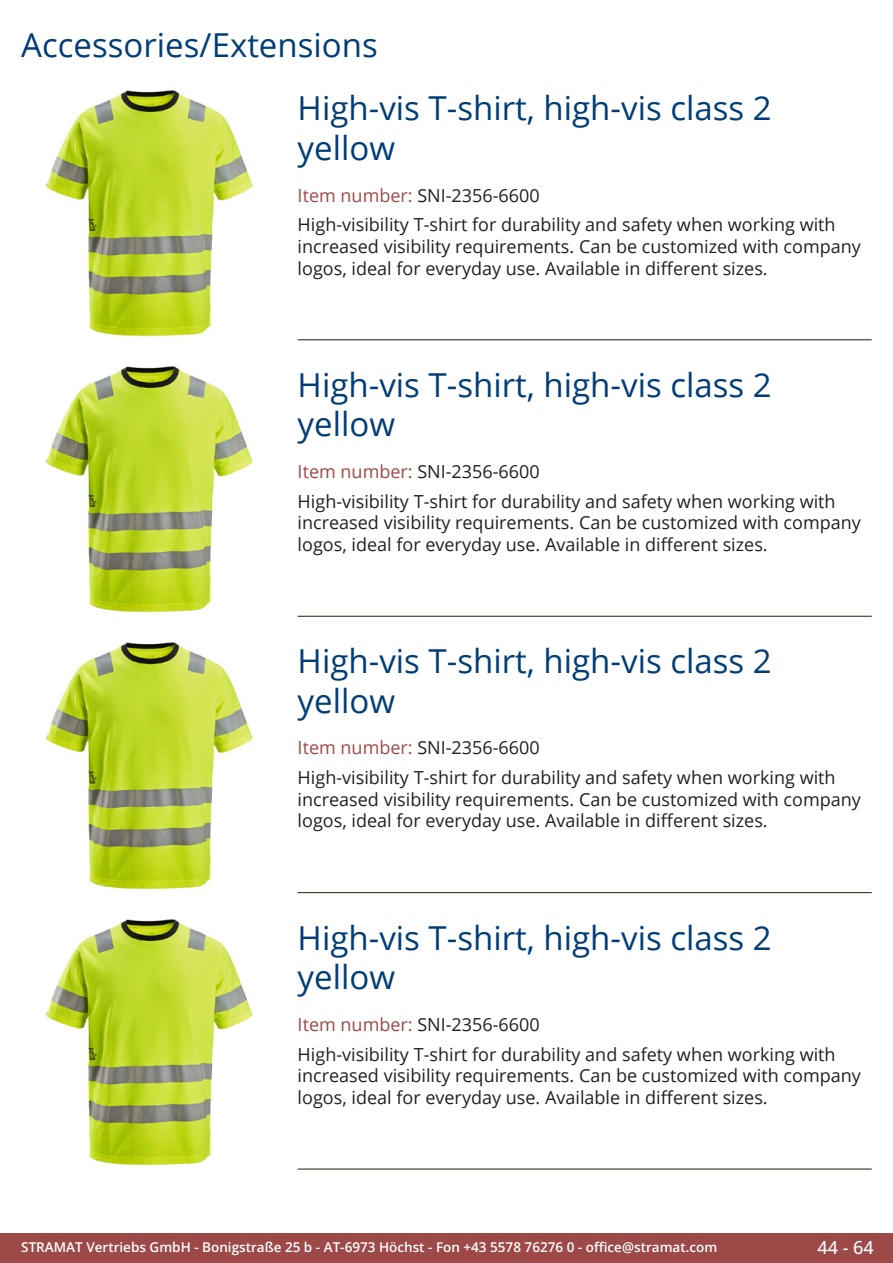
<style>
.page{position:relative;width:893px;height:1263px;background:#fff}
.page>*{position:absolute;margin:0;border:0;box-sizing:border-box;transform-origin:0 0}
.Produkttitel{font:33px/39.6px "Open Sans";color:#003d78}
.RastTitel{font:33px "Open Sans";color:#003d78}
.Beschreibung_Text{font:18px/21.6px "Open Sans";color:#231f20}
.TechDaten_Überschrif{font:18px "Open Sans";color:#231f20}
.t1{font:500 18px "Open Sans";color:#fff}
.t2{font:600 13.5px "Open Sans";color:#fff}
.s1{color:#9c4948}
</style>
<div class="page">
<div style="left:0;top:1233px;width:893px;height:30px;background:#9c4948"></div>
<hr style="left:298px;top:340px;width:574px;height:1px;background:#201d08">
<hr style="left:298px;top:616px;width:574px;height:1px;background:#201d08">
<hr style="left:298px;top:892px;width:574px;height:1px;background:#201d08">
<hr style="left:298px;top:1169px;width:574px;height:1px;background:#201d08">
<img style="left:45px;top:90px;width:208px;height:247px">
<img style="left:45px;top:366px;width:208px;height:247px">
<img style="left:45px;top:642px;width:208px;height:248px">
<img style="left:45px;top:919px;width:208px;height:247px">
<p class="RastTitel" style="left:21px;top:22px;width:358px">Accessories/Extensions</p>
<p class="Produkttitel" style="left:298px;top:88px;width:476px">High-vis T-shirt, high-vis class 2 yellow</p>
<p class="TechDaten_Überschrif" style="left:298px;top:183px;width:244px"><span class="s1">Item number:</span> SNI-2356-6600</p>
<p class="Beschreibung_Text" style="left:298px;top:214px;width:565px">High-visibility T-shirt for durability and safety when working with increased visibility requirements. Can be customized with company logos, ideal for everyday use. Available in different sizes.</p>
<p class="Produkttitel" style="left:298px;top:364px;width:476px">High-vis T-shirt, high-vis class 2 yellow</p>
<p class="TechDaten_Überschrif" style="left:298px;top:459px;width:244px"><span class="s1">Item number:</span> SNI-2356-6600</p>
<p class="Beschreibung_Text" style="left:298px;top:490px;width:565px">High-visibility T-shirt for durability and safety when working with increased visibility requirements. Can be customized with company logos, ideal for everyday use. Available in different sizes.</p>
<p class="Produkttitel" style="left:298px;top:640px;width:476px">High-vis T-shirt, high-vis class 2 yellow</p>
<p class="TechDaten_Überschrif" style="left:298px;top:735px;width:244px"><span class="s1">Item number:</span> SNI-2356-6600</p>
<p class="Beschreibung_Text" style="left:298px;top:766px;width:565px">High-visibility T-shirt for durability and safety when working with increased visibility requirements. Can be customized with company logos, ideal for everyday use. Available in different sizes.</p>
<p class="Produkttitel" style="left:298px;top:917px;width:476px">High-vis T-shirt, high-vis class 2 yellow</p>
<p class="TechDaten_Überschrif" style="left:298px;top:1012px;width:244px"><span class="s1">Item number:</span> SNI-2356-6600</p>
<p class="Beschreibung_Text" style="left:298px;top:1043px;width:565px">High-visibility T-shirt for durability and safety when working with increased visibility requirements. Can be customized with company logos, ideal for everyday use. Available in different sizes.</p>
<p class="t2" style="left:21px;top:1238px;width:698px">STRAMAT Vertriebs GmbH - Bonigstraße 25 b - AT-6973 Höchst - Fon +43 5578 76276 0 - office@stramat.com</p>
<p class="t1" style="left:817px;top:1234px;width:58px">44 - 64</p>
</div>
